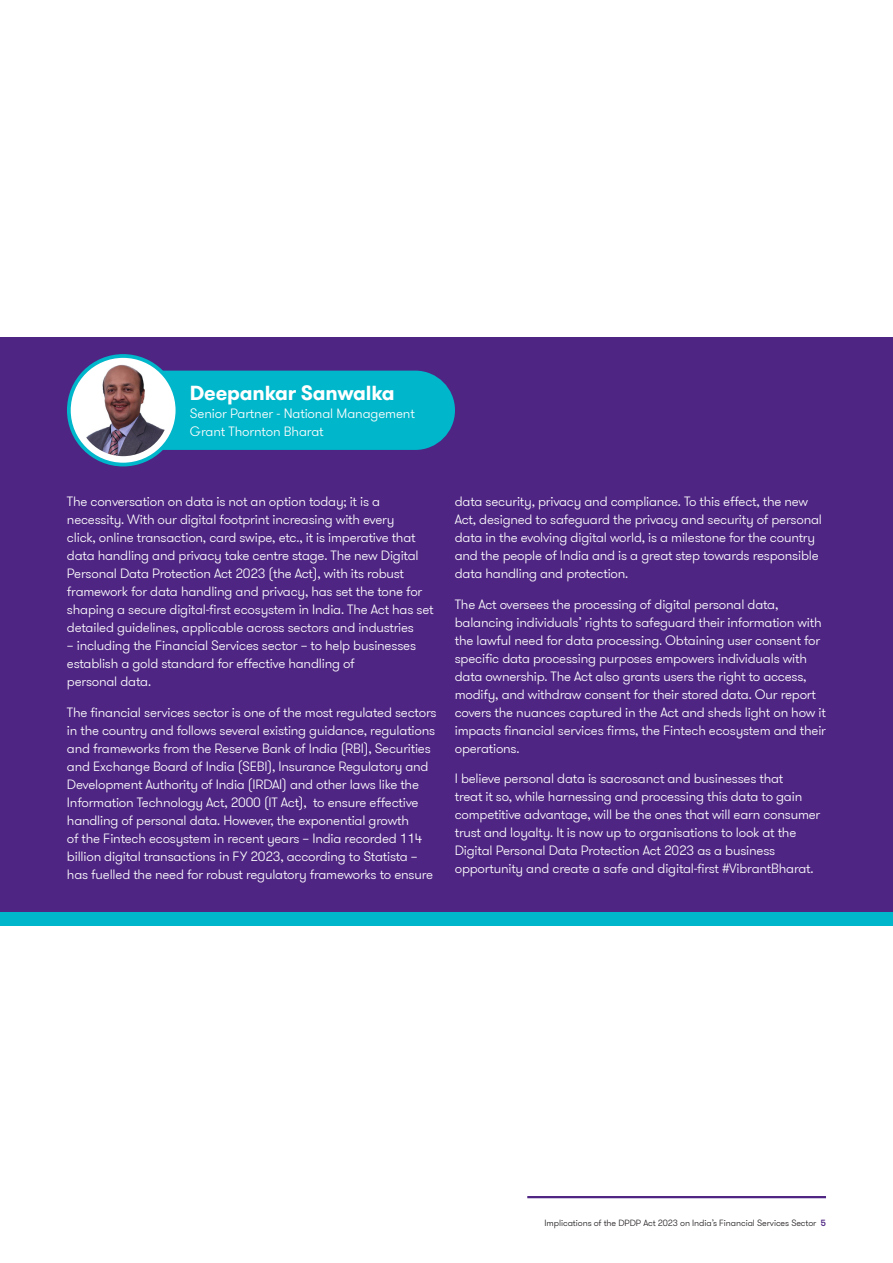
<style>
.page{position:relative;width:893px;height:1263px;background:#fff}
.page>*{position:absolute;margin:0;border:0;box-sizing:border-box;transform-origin:0 0}
._05_Subheading_one_Bold_9pt{font:700 20.25px "GT Walsheim Pro";letter-spacing:-.01em;color:#fff}
._11_Body_text{font:300 13.5px/18px "GT Walsheim Pro";letter-spacing:-.015em;color:#fff}
.t1{font:300 9px "GT Walsheim Pro";letter-spacing:-.01em;color:#231f20}
.s1{font-weight:500;color:#4e2582}
</style>
<div class="page">
<hr style="left:527px;top:1196px;width:299px;height:2px;background:#4e2582">
<div style="left:0;top:354px;width:893px;height:572px;background:#00b6ca"></div>
<div style="left:0;top:337px;width:893px;height:574px;background:#4e2582"></div>
<div style="left:125px;top:371px;width:330px;height:79px;background:#00b6ca;border-radius:40px"></div>
<svg style="left:69px;top:356px;width:108px;height:109px;background:#d2f1f4"></svg>
<div style="left:67px;top:354px;width:112px;height:112px;border:4px solid #00b6ca;border-radius:50%"></div>
<img style="left:77px;top:364px;width:92px;height:92px;border-radius:46px">
<p class="_05_Subheading_one_Bold_9pt" style="left:190px;top:380px;width:206px">Deepankar Sanwalka</p>
<p class="_11_Body_text" style="left:190px;top:404px;width:226px">Senior Partner - National Management<br>Grant Thornton Bharat</p>
<p class="_11_Body_text" style="left:67px;top:492px;width:368px">The conversation on data is not an option today; it is a necessity. With our digital footprint increasing with every<br>click, online transaction, card swipe, etc., it is imperative that data handling and privacy take centre stage. The new Digital Personal Data Protection Act 2023 (the Act), with its robust framework for data handling and privacy, has set the tone for shaping a secure digital-first ecosystem in India. The Act has set detailed guidelines, applicable across sectors and industries</p>
<p class="_11_Body_text" style="left:67px;top:636px;width:351px">– including the Financial Services sector – to help businesses establish a gold standard for effective handling of<br>personal data.</p>
<p class="_11_Body_text" style="left:67px;top:703px;width:371px">The financial services sector is one of the most regulated sectors in the country and follows several existing guidance, regulations and frameworks from the Reserve Bank of India (RBI), Securities and Exchange Board of India (SEBI), Insurance Regulatory and Development Authority of India (IRDAI) and other laws like the Information Technology Act, 2000 (IT Act), to ensure effective handling of personal data. However, the exponential growth<br>of the Fintech ecosystem in recent years – India recorded 114 billion digital transactions in FY 2023, according to Statista – has fuelled the need for robust regulatory frameworks to ensure</p>
<p class="_11_Body_text" style="left:455px;top:492px;width:369px">data security, privacy and compliance. To this effect, the new Act, designed to safeguard the privacy and security of personal data in the evolving digital world, is a milestone for the country and the people of India and is a great step towards responsible data handling and protection.</p>
<p class="_11_Body_text" style="left:455px;top:595px;width:373px">The Act oversees the processing of digital personal data, balancing individuals’ rights to safeguard their information with the lawful need for data processing. Obtaining user consent for specific data processing purposes empowers individuals with data ownership. The Act also grants users the right to access, modify, and withdraw consent for their stored data. Our report covers the nuances captured in the Act and sheds light on how it impacts financial services firms, the Fintech ecosystem and their operations.</p>
<p class="_11_Body_text" style="left:455px;top:770px;width:367px">I believe personal data is sacrosanct and businesses that<br>treat it so, while harnessing and processing this data to gain competitive advantage, will be the ones that will earn consumer trust and loyalty. It is now up to organisations to look at the Digital Personal Data Protection Act 2023 as a business opportunity and create a safe and digital-first #VibrantBharat.</p>
<p class="t1" style="left:545px;top:1217px;width:283px">Implications of the DPDP Act 2023 on India’s Financial Services Sector <span class="s1">5</span></p>
</div>
